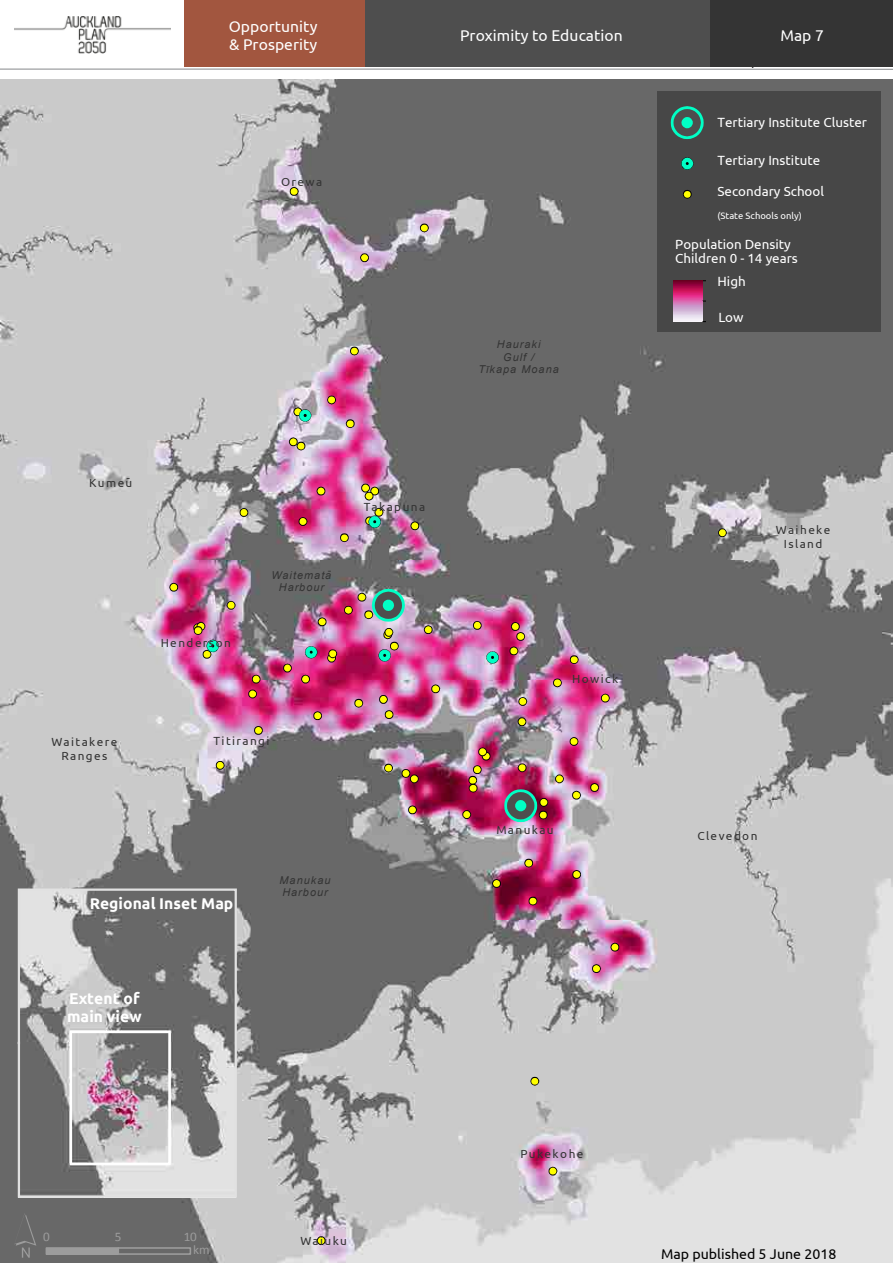
<style>
.page{position:relative;width:893px;height:1263px;background:#fff}
.page>*{position:absolute;margin:0;border:0;box-sizing:border-box;transform-origin:0 0}
.t1{font:15.6px/18px "Ubuntu";letter-spacing:.005em;color:#fff}
.t2{font:700 15.6px/18px "Ubuntu";color:#fff}
.t3{font:14.1px "Ubuntu";color:#000}
.t4{font:13.35px/14.9px "Ubuntu";color:#fff}
.t5{font:13.05px/12.6px "Calibri";color:#9c9c9c}
.t6{font:11.7px/13.5px "Ubuntu";letter-spacing:.115em;color:#343434;text-align:center}
.t7{font:italic 10.8px/12.6px "Arial";letter-spacing:.09em;color:#343434;text-align:center}
.t8{font:10.8px "Arial";color:#343434}
.t9{font:9.45px "Ubuntu";color:#fff}
</style>
<div class="page">
<svg style="left:0;top:68px;width:893px;height:2px;background:#c1c2c4"></svg>
<div style="left:184px;top:0;width:183px;height:67px;background:#a2563f"></div>
<div style="left:366px;top:0;width:357px;height:67px;background:#4e4e4e"></div>
<img style="left:1px;top:80px;width:892px;height:1183px">
<svg style="left:290px;top:187px;width:9px;height:9px"></svg>
<svg style="left:350px;top:347px;width:9px;height:8px"></svg>
<svg style="left:346px;top:419px;width:9px;height:9px"></svg>
<svg style="left:316px;top:487px;width:9px;height:8px"></svg>
<svg style="left:299px;top:517px;width:8px;height:9px"></svg>
<svg style="left:340px;top:533px;width:9px;height:9px"></svg>
<svg style="left:410px;top:521px;width:9px;height:9px"></svg>
<svg style="left:361px;top:484px;width:18px;height:17px"></svg>
<svg style="left:227px;top:601px;width:8px;height:9px"></svg>
<svg style="left:570px;top:655px;width:9px;height:9px"></svg>
<svg style="left:254px;top:726px;width:9px;height:9px"></svg>
<svg style="left:169px;top:583px;width:9px;height:9px"></svg>
<svg style="left:318px;top:617px;width:8px;height:9px"></svg>
<svg style="left:473px;top:621px;width:9px;height:9px"></svg>
<svg style="left:424px;top:625px;width:9px;height:9px"></svg>
<svg style="left:379px;top:695px;width:9px;height:9px"></svg>
<svg style="left:509px;top:622px;width:16px;height:33px"></svg>
<svg style="left:327px;top:649px;width:10px;height:13px"></svg>
<svg style="left:354px;top:699px;width:9px;height:9px"></svg>
<svg style="left:313px;top:711px;width:9px;height:9px"></svg>
<svg style="left:283px;top:664px;width:9px;height:8px"></svg>
<svg style="left:518px;top:717px;width:8px;height:9px"></svg>
<svg style="left:553px;top:678px;width:9px;height:9px"></svg>
<svg style="left:518px;top:697px;width:9px;height:9px"></svg>
<svg style="left:252px;top:675px;width:8px;height:8px"></svg>
<svg style="left:248px;top:689px;width:9px;height:9px"></svg>
<svg style="left:431px;top:684px;width:9px;height:9px"></svg>
<svg style="left:385px;top:710px;width:8px;height:9px"></svg>
<svg style="left:601px;top:694px;width:9px;height:8px"></svg>
<svg style="left:402px;top:769px;width:17px;height:14px"></svg>
<svg style="left:462px;top:810px;width:9px;height:9px"></svg>
<svg style="left:518px;top:763px;width:8px;height:9px"></svg>
<svg style="left:524px;top:859px;width:9px;height:8px"></svg>
<svg style="left:529px;top:897px;width:8px;height:8px"></svg>
<svg style="left:610px;top:943px;width:9px;height:8px"></svg>
<svg style="left:548px;top:1167px;width:9px;height:8px"></svg>
<svg style="left:530px;top:1077px;width:9px;height:8px"></svg>
<svg style="left:317px;top:1236px;width:9px;height:9px"></svg>
<svg style="left:301px;top:675px;width:9px;height:8px"></svg>
<svg style="left:384px;top:764px;width:9px;height:8px"></svg>
<svg style="left:408px;top:805px;width:9px;height:9px"></svg>
<svg style="left:420px;top:224px;width:9px;height:8px"></svg>
<svg style="left:555px;top:774px;width:9px;height:9px"></svg>
<svg style="left:718px;top:528px;width:9px;height:9px"></svg>
<svg style="left:590px;top:783px;width:9px;height:9px"></svg>
<svg style="left:572px;top:791px;width:9px;height:8px"></svg>
<svg style="left:327px;top:396px;width:9px;height:8px"></svg>
<svg style="left:216px;top:761px;width:9px;height:9px"></svg>
<svg style="left:492px;top:879px;width:9px;height:9px"></svg>
<svg style="left:360px;top:253px;width:9px;height:9px"></svg>
<svg style="left:572px;top:870px;width:9px;height:9px"></svg>
<svg style="left:570px;top:737px;width:8px;height:9px"></svg>
<svg style="left:592px;top:964px;width:9px;height:9px"></svg>
<svg style="left:289px;top:437px;width:16px;height:13px"></svg>
<svg style="left:468px;top:747px;width:22px;height:45px"></svg>
<svg style="left:240px;top:508px;width:8px;height:9px"></svg>
<svg style="left:486px;top:651px;width:13px;height:13px"></svg>
<svg style="left:293px;top:407px;width:18px;height:15px"></svg>
<svg style="left:365px;top:508px;width:18px;height:20px"></svg>
<svg style="left:305px;top:646px;width:12px;height:12px"></svg>
<svg style="left:378px;top:628px;width:21px;height:33px"></svg>
<svg style="left:344px;top:589px;width:61px;height:33px;background:#828886"></svg>
<svg style="left:504px;top:789px;width:44px;height:33px"></svg>
<svg style="left:193px;top:622px;width:26px;height:37px"></svg>
<svg style="left:14px;top:1213px;width:22px;height:45px"></svg>
<div style="left:46px;top:1248px;width:72px;height:6px;background:#9c9c9c"></div>
<div style="left:46px;top:1247px;width:73px;height:8px;border:2px solid #9c9c9c"></div>
<div style="left:117px;top:1247px;width:74px;height:8px;border:2px solid #9c9c9c"></div>
<div style="left:657px;top:91px;width:223px;height:241px;background:#474747"></div>
<svg style="left:17px;top:887px;width:221px;height:312px;background:#9c9a9b"></svg>
<img style="left:14px;top:16px;width:156px;height:38px">
<div style="left:710px;top:0;width:183px;height:67px;background:#343434"></div>
<svg style="left:674px;top:280px;width:31px;height:42px"></svg>
<svg style="left:671px;top:106px;width:33px;height:33px"></svg>
<svg style="left:681px;top:157px;width:12px;height:13px"></svg>
<svg style="left:683px;top:190px;width:9px;height:9px"></svg>
<h1 class="t1" style="left:229px;top:17px;width:90px">Opportunity &amp; Prosperity</h1>
<h1 class="t1" style="left:780px;top:26px;width:45px">Map 7</h1>
<h1 class="t1" style="left:460px;top:26px;width:164px">Proximity to Education</h1>
<p class="t6" style="left:281px;top:174px;width:43px">Orewa</p>
<p class="t6" style="left:127px;top:471px;width:5px">-</p>
<p class="t6" style="left:89px;top:476px;width:45px">Kumeu</p>
<p class="t6" style="left:161px;top:636px;width:72px">Henderson</p>
<p class="t7" style="left:271px;top:569px;width:61px">Waitemata<br>Harbour</p>
<p class="t8" style="left:328px;top:563px;width:5px">-</p>
<p class="t6" style="left:364px;top:500px;width:63px">Takapuna</p>
<p class="t6" style="left:51px;top:735px;width:68px">Waitakere<br>Ranges</p>
<p class="t6" style="left:214px;top:734px;width:57px">Titirangi</p>
<h1 class="t2" style="left:90px;top:894px;width:145px">Regional Inset Map</h1>
<h1 class="t2" style="left:67px;top:989px;width:76px">Extent of main view</h1>
<p class="t7" style="left:280px;top:874px;width:52px;text-align:left">Manukau<br>Harbour</p>
<p class="t5" style="left:43px;top:1231px;width:8px">0</p>
<p class="t5" style="left:115px;top:1231px;width:8px">5</p>
<p class="t5" style="left:193px;top:1231px;width:18px;text-indent:-10px">10 km</p>
<p class="t6" style="left:300px;top:1233px;width:48px">Waiuku</p>
<p class="t7" style="left:478px;top:338px;width:82px">Hauraki<br>Gulf /<br>Tīkapa Moana</p>
<p class="t4" style="left:717px;top:114px;width:151px">Tertiary Institute Cluster</p>
<p class="t4" style="left:717px;top:153px;width:104px">Tertiary Institute</p>
<p class="t4" style="left:717px;top:183px;width:108px">Secondary School</p>
<p class="t9" style="left:717px;top:210px;width:86px">(State Schools only)</p>
<p class="t4" style="left:675px;top:236px;width:124px">Population Density<br>Children 0 - 14 years</p>
<p class="t4" style="left:718px;top:273px;width:30px">High</p>
<p class="t4" style="left:718px;top:309px;width:27px">Low</p>
<p class="t6" style="left:572px;top:672px;width:48px">Howick</p>
<p class="t6" style="left:496px;top:823px;width:59px">Manukau</p>
<p class="t6" style="left:776px;top:523px;width:56px">Waiheke<br>Island</p>
<p class="t6" style="left:697px;top:829px;width:62px">Clevedon</p>
<p class="t6" style="left:520px;top:1147px;width:65px">Pukekohe</p>
<p class="t3" style="left:661px;top:1246px;width:177px">Map published 5 June 2018</p>
</div>
